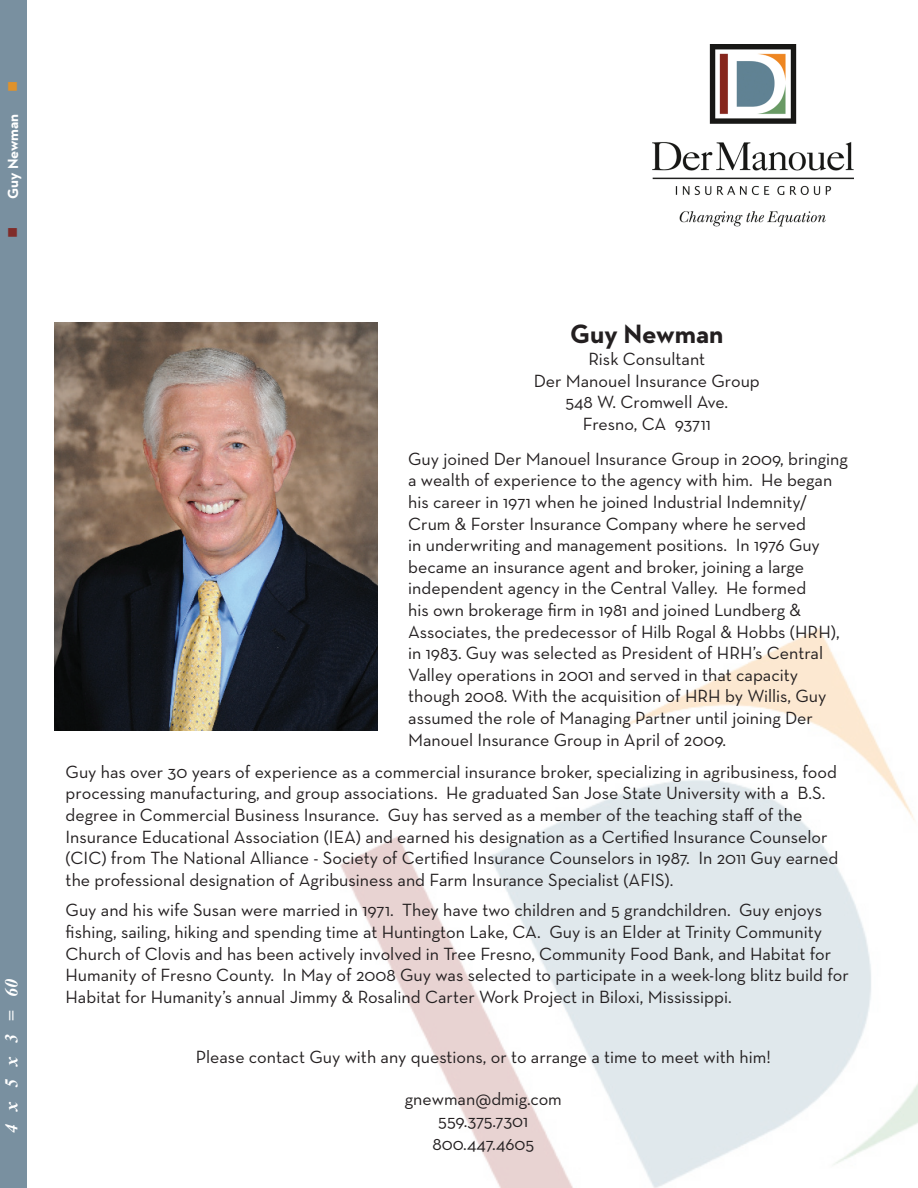
<style>
.page{position:relative;width:918px;height:1188px;background:#fff}
.page>*{position:absolute;margin:0;border:0;box-sizing:border-box;transform-origin:0 0}
.t1{font:700 27px "Neutraface Text";color:#231f20}
.t2{font:18px/21.6px "Neutraface Text";color:#231f20}
.t3{font:italic 700 18px "Times New Roman";color:#fff}
.t4{font:700 15px "Neutraface Text";color:#fff}
.t5{font:15px "Wingdings";color:#e0922b}
.s1{color:#802c29}
</style>
<div class="page">
<div style="left:0;top:0;width:27px;height:1188px;background:#7990a0"></div>
<img style="left:340px;top:628px;width:578px;height:560px">
<img style="left:54px;top:322px;width:324px;height:409px">
<img style="left:652px;top:44px;width:201px;height:183px">
<p class="t5" style="left:5px;top:92px;width:13px;rotate:-90deg">■</p>
<p class="t4" style="left:4px;top:238px;width:126px;rotate:-90deg"><span class="s1">■</span> Guy Newman</p>
<p class="t3" style="left:-1px;top:1133px;width:156px;rotate:-90deg">4 x 5 x 3 = 60</p>
<h1 class="t1" style="left:570px;top:317px;width:155px">Guy Newman</h1>
<p class="t2" style="left:534px;top:348px;width:227px;text-align:center">Risk Consultant<br>Der Manouel Insurance Group<br>548 W. Cromwell Ave.<br>Fresno, CA 93711</p>
<p class="t2" style="left:408px;top:448px;width:441px">Guy joined Der Manouel Insurance Group in 2009, bringing a wealth of experience to the agency with him. He began his career in 1971 when he joined Industrial Indemnity/ Crum &amp; Forster Insurance Company where he served<br>in underwriting and management positions. In 1976 Guy became an insurance agent and broker, joining a large independent agency in the Central Valley. He formed<br>his own brokerage firm in 1981 and joined Lundberg &amp; Associates, the predecessor of Hilb Rogal &amp; Hobbs (HRH), in 1983. Guy was selected as President of HRH’s Central Valley operations in 2001 and served in that capacity though 2008. With the acquisition of HRH by Willis, Guy assumed the role of Managing Partner until joining Der Manouel Insurance Group in April of 2009.</p>
<p class="t2" style="left:66px;top:761px;width:774px">Guy has over 30 years of experience as a commercial insurance broker, specializing in agribusiness, food processing manufacturing, and group associations. He graduated San Jose State University with a B.S. degree in Commercial Business Insurance. Guy has served as a member of the teaching staff of the Insurance Educational Association (IEA) and earned his designation as a Certified Insurance Counselor (CIC) from The National Alliance - Society of Certified Insurance Counselors in 1987. In 2011 Guy earned the professional designation of Agribusiness and Farm Insurance Specialist (AFIS).</p>
<p class="t2" style="left:66px;top:899px;width:785px">Guy and his wife Susan were married in 1971. They have two children and 5 grandchildren. Guy enjoys fishing, sailing, hiking and spending time at Huntington Lake, CA. Guy is an Elder at Trinity Community Church of Clovis and has been actively involved in Tree Fresno, Community Food Bank, and Habitat for Humanity of Fresno County. In May of 2008 Guy was selected to participate in a week-long blitz build for Habitat for Humanity’s annual Jimmy &amp; Rosalind Carter Work Project in Biloxi, Mississippi.</p>
<p class="t2" style="left:196px;top:1046px;width:577px">Please contact Guy with any questions, or to arrange a time to meet with him!</p>
<p class="t2" style="left:405px;top:1087px;width:159px;line-height:22.5px;text-align:center">gnewman@dmig.com<br>559.375.7301<br>800.447.4605</p>
</div>
